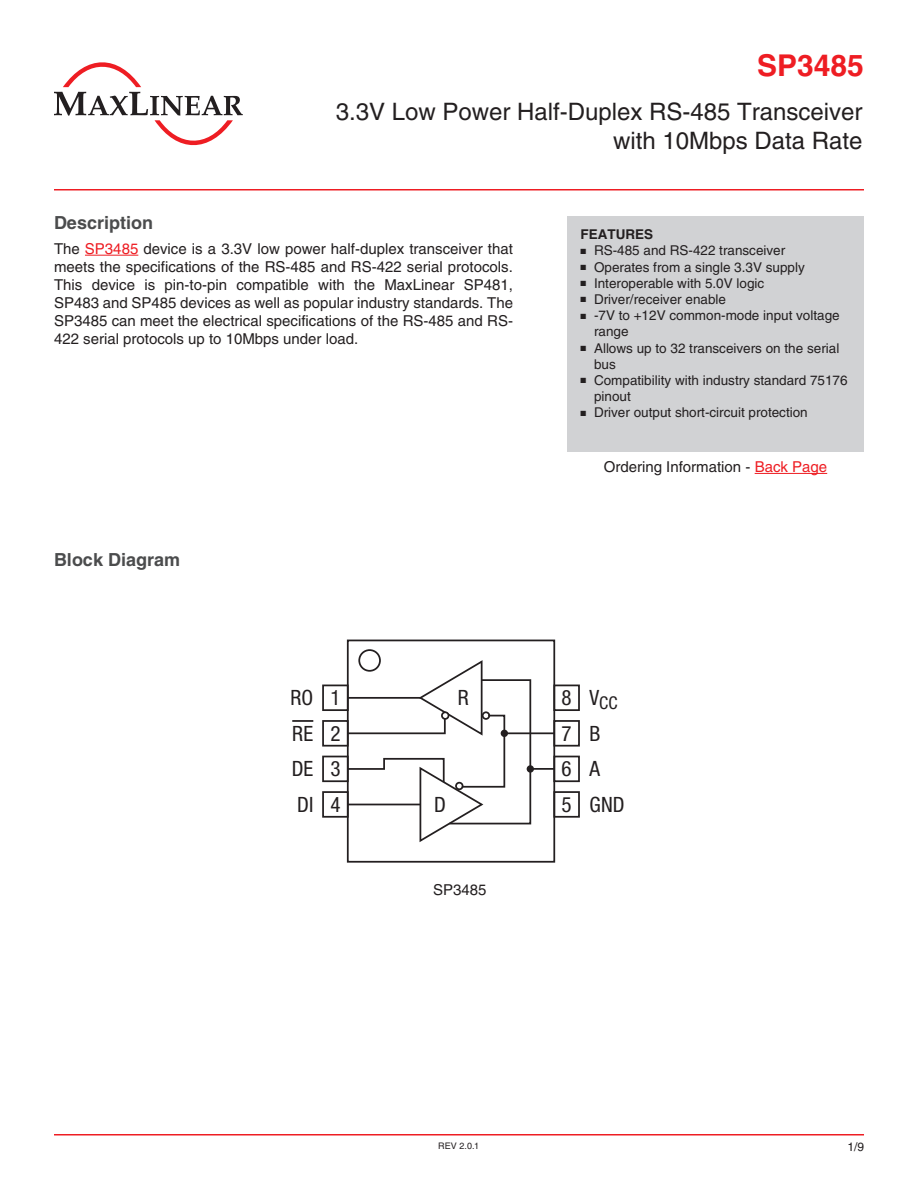
<style>
.page{position:relative;width:918px;height:1188px;background:#fff}
.page>*{position:absolute;margin:0;border:0;box-sizing:border-box;transform-origin:0 0}
.t1{font:700 30px "Helvetica LT Std";color:#ee1d23}
.t2{font:24px/28.8px "Helvetica LT Std";color:#231f20;text-align:right}
.t3{font:condensed 21.15px/35.5px "Helvetica Neue LT Std";letter-spacing:.005em;color:#231f20;text-align:justify}
.Heading{font:700 18px "Helvetica LT Std";color:#4b4c4d}
.Body_Text{font:15px/18px "Helvetica LT Std";color:#231f20;text-align:justify}
.Figure_Titles{font:15px "Helvetica LT Std";color:#231f20}
.t4{font:13.5px/16.2px "Helvetica LT Std";color:#231f20}
.Features_Apps_Headin{font:700 13.5px "Helvetica LT Std";color:#231f20}
.Footer_-_Page_Number{font:12px "Helvetica LT Std";color:#231f20}
.t5{font:9px "Helvetica LT Std";color:#231f20}
.s1{color:#ee1d23}
</style>
<div class="page">
<hr style="left:54px;top:189px;width:810px;height:1px;background:#ee1d23">
<hr style="left:54px;top:1134px;width:810px;height:2px;background:#ee1d23">
<svg style="left:54px;top:62px;width:189px;height:84px"></svg>
<div style="left:567px;top:216px;width:297px;height:235px;background:#d1d2d4"></div>
<hr style="left:85px;top:255px;width:53px;height:1px;background:#ee1d23">
<div style="left:347px;top:640px;width:208px;height:223px;border:2px solid #231f20"></div>
<div style="left:358px;top:649px;width:23px;height:23px;border:2px solid #231f20;border-radius:50%"></div>
<div style="left:322px;top:685px;width:27px;height:26px;border:2px solid #231f20"></div>
<div style="left:322px;top:720px;width:27px;height:27px;border:2px solid #231f20"></div>
<div style="left:322px;top:756px;width:27px;height:26px;border:2px solid #231f20"></div>
<div style="left:322px;top:791px;width:27px;height:27px;border:2px solid #231f20"></div>
<div style="left:553px;top:685px;width:27px;height:26px;border:2px solid #231f20"></div>
<div style="left:553px;top:720px;width:27px;height:27px;border:2px solid #231f20"></div>
<div style="left:553px;top:756px;width:27px;height:26px;border:2px solid #231f20"></div>
<div style="left:553px;top:791px;width:27px;height:27px;border:2px solid #231f20"></div>
<hr style="left:505px;top:732px;width:49px;height:2px;background:#231f20">
<hr style="left:530px;top:768px;width:24px;height:2px;background:#231f20">
<svg style="left:346px;top:659px;width:186px;height:185px"></svg>
<hr style="left:292px;top:720px;width:21px;height:2px;background:#231f20">
<hr style="left:755px;top:473px;width:72px;height:1px;background:#ee1d23">
<h1 class="t1" style="left:757px;top:47px;width:108px">SP3485</h1>
<h2 class="t2" style="left:336px;top:97px;width:528px">3.3V Low Power Half-Duplex RS-485 Transceiver with 10Mbps Data Rate</h2>
<p class="Heading" style="left:54px;top:212px;width:101px">Description</p>
<p class="Body_Text" style="left:54px;top:239px;width:461px">The <span class="s1">SP3485</span> device is a 3.3V low power half-duplex transceiver that meets the specifications of the RS-485 and RS-422 serial protocols.<br>This device is pin-to-pin compatible with the MaxLinear SP481, SP483 and SP485 devices as well as popular industry standards. The SP3485 can meet the electrical specifications of the RS-485 and RS-422 serial protocols up to 10Mbps under load.</p>
<p class="Heading" style="left:54px;top:548px;width:128px">Block Diagram</p>
<p class="Features_Apps_Headin" style="left:580px;top:226px;width:74px">FEATURES</p>
<p class="t4" style="left:580px;top:243px;width:206px">■ RS-485 and RS-422 transceiver</p>
<p class="t4" style="left:580px;top:259px;width:226px">■ Operates from a single 3.3V supply</p>
<p class="t4" style="left:580px;top:275px;width:185px">■ Interoperable with 5.0V logic</p>
<p class="t4" style="left:580px;top:291px;width:147px">■ Driver/receiver enable</p>
<p class="t4" style="left:594px;top:307px;width:247px;text-indent:-14px">■ -7V to +12V common-mode input voltage range</p>
<p class="t4" style="left:594px;top:340px;width:247px;text-indent:-14px">■ Allows up to 32 transceivers on the serial bus</p>
<p class="t4" style="left:594px;top:372px;width:255px;text-indent:-14px">■ Compatibility with industry standard 75176 pinout</p>
<p class="t4" style="left:580px;top:405px;width:229px">■ Driver output short-circuit protection</p>
<p class="Body_Text" style="left:604px;top:458px;width:225px">Ordering Information - <span class="s1">Back Page</span></p>
<p class="t3" style="left:291px;top:680px;width:51px">RO 1<br>RE 2<br>DE 3<br>DI 4</p>
<p class="t3" style="left:562px;top:680px;width:58px;text-align:left">8 V<sub>CC<br></sub>7 B<br>6 A</p>
<p class="t3" style="left:458px;top:680px;width:12px">R</p>
<p class="t3" style="left:434px;top:786px;width:13px">D</p>
<p class="t3" style="left:562px;top:787px;width:65px">5 GND</p>
<p class="Figure_Titles" style="left:433px;top:881px;width:55px">SP3485</p>
<p class="t5" style="left:438px;top:1140px;width:42px">REV 2.0.1</p>
<p class="Footer_-_Page_Number" style="left:847px;top:1140px;width:18px">1/9</p>
</div>
